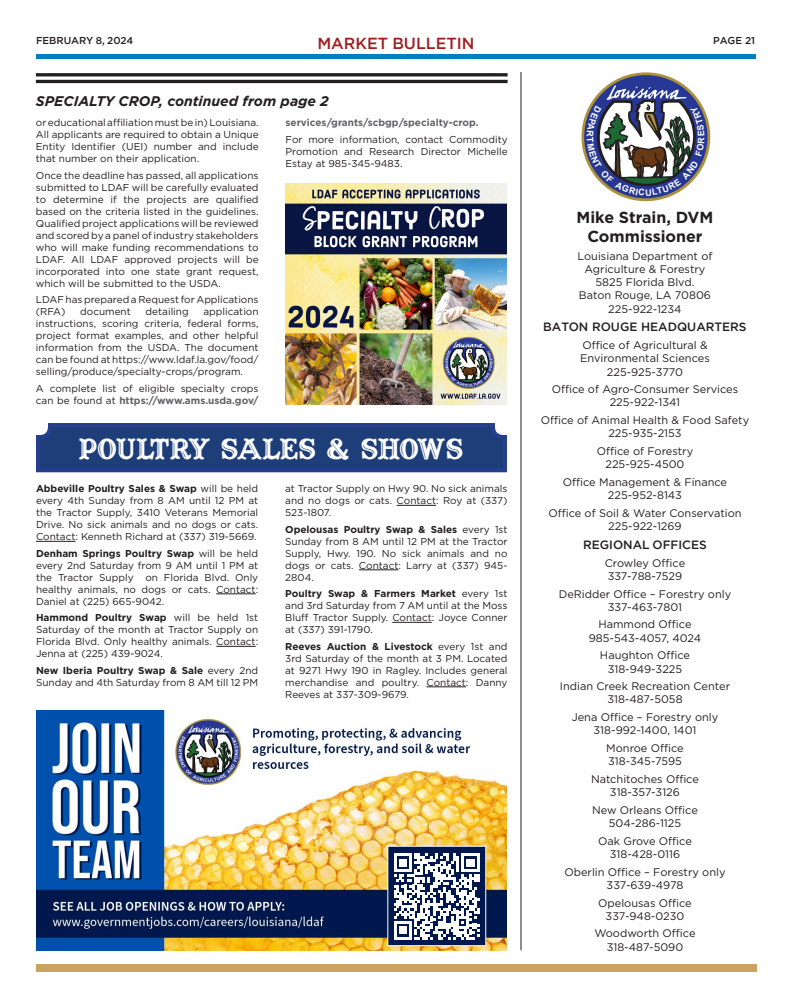
<style>
.page{position:relative;width:792px;height:1008px;background:#fff}
.page>*{position:absolute;margin:0;border:0;box-sizing:border-box;transform-origin:0 0}
.t1{font:28px "Captain Howdy";letter-spacing:-.02em;color:#fff}
.t2{font:700 16px "Gotham";color:#231f20}
.t3{font:500 16px "Gotham";color:#a11d20}
.CONTD_TEXT{font:italic 700 14px "Gotham";color:#231f20}
.offices_pg21{font:500 12px "Gotham";color:#231f20}
.offices_pg21-2{font:11px/13.2px "Gotham";color:#231f20;text-align:center}
.t4{font:10px/12px "Gotham";color:#231f20;text-align:justify}
.t5{font:700 10px "Gotham";color:#636366}
.t6{font:500 10px "Gotham";color:#231f20}
.s1{font-weight:700;color:#636366}
.s2{font-weight:700}
</style>
<div class="page">
<hr style="left:36px;top:55px;width:720px;height:4px;background:#0080c3">
<div style="left:36px;top:964px;width:721px;height:8px;background:#caa35e"></div>
<svg style="left:582px;top:72px;width:128px;height:129px"></svg>
<div style="left:584px;top:75px;width:123px;height:123px;background:#273795;border-radius:50%"></div>
<hr style="left:520px;top:72px;width:2px;height:878px;background:#231f20">
<hr style="left:36px;top:541px;width:39px;height:1px;background:#231f20">
<hr style="left:216px;top:594px;width:40px;height:1px;background:#231f20">
<hr style="left:216px;top:646px;width:40px;height:1px;background:#231f20">
<hr style="left:397px;top:505px;width:39px;height:1px;background:#231f20">
<hr style="left:359px;top:570px;width:39px;height:1px;background:#231f20">
<hr style="left:392px;top:622px;width:40px;height:1px;background:#231f20">
<hr style="left:426px;top:687px;width:40px;height:1px;background:#231f20">
<svg style="left:36px;top:423px;width:471px;height:50px;background:#24437f"></svg>
<img style="left:36px;top:710px;width:471px;height:240px">
<div style="left:388px;top:846px;width:98px;height:100px;background:#00184d"></div>
<svg style="left:394px;top:854px;width:86px;height:85px"></svg>
<div style="left:388px;top:846px;width:98px;height:100px;border:1px solid #fff"></div>
<img style="left:285px;top:184px;width:222px;height:220px">
<hr style="left:36px;top:73px;width:472px;height:3px;background:#231f20">
<hr style="left:36px;top:80px;width:472px;height:3px;background:#231f20">
<svg style="left:587px;top:85px;width:118px;height:111px"></svg>
<p class="t6" style="left:36px;top:34px;width:99px">FEBRUARY 8, 2024</p>
<h2 class="t3" style="left:317px;top:33px;width:159px">MARKET BULLETIN</h2>
<p class="t6" style="left:713px;top:34px;width:44px">PAGE 21</p>
<p class="CONTD_TEXT" style="left:36px;top:91px;width:295px">SPECIALTY CROP, continued from page 2</p>
<p class="t5" style="left:286px;top:116px;width:195px">services/grants/scbgp/specialty-crop.</p>
<p class="t4" style="left:286px;top:133px;width:224px">For more information, contact Commodity Promotion and Research Director Michelle Estay at 985-345-9483.</p>
<p class="t4" style="left:36px;top:117px;width:224px">or educational affiliation must be in) Louisiana.<br>All applicants are required to obtain a Unique Entity Identifier (UEI) number and include that number on their application.</p>
<p class="t4" style="left:36px;top:169px;width:224px">Once the deadline has passed, all applications submitted to LDAF will be carefully evaluated to determine if the projects are qualified based on the criteria listed in the guidelines.<br>Qualified project applications will be reviewed and scored by a panel of industry stakeholders who will make funding recommendations to LDAF. All LDAF approved projects will be incorporated into one state grant request, which will be submitted to the USDA.</p>
<p class="t4" style="left:36px;top:294px;width:224px">LDAF has prepared a Request for Applications (RFA)</p>
<p class="t4" style="left:36px;top:306px;width:224px;text-indent:168px">application instructions, scoring criteria, federal forms, project format examples, and other helpful information from the USDA. The document can be found at https://www.ldaf.la.gov/food/ selling/produce/specialty-crops/program.</p>
<p class="t4" style="left:36px;top:382px;width:224px">A complete list of eligible specialty crops can be found at <span class="s1">https://www.ams.usda.gov/</span></p>
<p class="t4" style="left:80px;top:306px;width:52px">document</p>
<p class="t4" style="left:146px;top:306px;width:45px">detailing</p>
<p class="t1" style="left:78px;top:431px;width:387px">POULTRY SALES &amp; SHOWS</p>
<p class="t4" style="left:36px;top:482px;width:224px"><span class="s2">Abbeville Poultry Sales &amp; Swap</span> will be held every 4th Sunday from 8 AM until 12 PM at the Tractor Supply, 3410 Veterans Memorial Drive. No sick animals and no dogs or cats.<br>Contact: Kenneth Richard at (337) 319-5669.</p>
<p class="t4" style="left:36px;top:547px;width:224px"><span class="s2">Denham Springs Poultry Swap</span> will be held every 2nd Saturday from 9 AM until 1 PM at the Tractor Supply on Florida Blvd. Only healthy animals, no dogs or cats. Contact:<br>Daniel at (225) 665-9042.</p>
<p class="t4" style="left:36px;top:611px;width:224px"><span class="s2">Hammond Poultry Swap</span> will be held 1st Saturday of the month at Tractor Supply on Florida Blvd. Only healthy animals. Contact:<br>Jenna at (225) 439-9024.</p>
<p class="t4" style="left:36px;top:664px;width:224px"><span class="s2">New Iberia Poultry Swap &amp; Sale</span> every 2nd<br>Sunday and 4th Saturday from 8 AM till 12 PM</p>
<p class="t4" style="left:285px;top:482px;width:224px">at Tractor Supply on Hwy 90. No sick animals and no dogs or cats. Contact: Roy at (337)<br>523-1807.</p>
<p class="t4" style="left:285px;top:523px;width:224px"><span class="s2">Opelousas Poultry Swap &amp; Sales</span> every 1st Sunday from 8 AM until 12 PM at the Tractor Supply, Hwy. 190. No sick animals and no dogs or cats. Contact: Larry at (337) 945- 2804.</p>
<p class="t4" style="left:285px;top:587px;width:224px"><span class="s2">Poultry Swap &amp; Farmers Market</span> every 1st and 3rd Saturday from 7 AM until at the Moss Bluff Tractor Supply. Contact: Joyce Conner at (337) 391-1790.</p>
<p class="t4" style="left:285px;top:640px;width:224px"><span class="s2">Reeves Auction &amp; Livestock</span> every 1st and 3rd Saturday of the month at 3 PM. Located at 9271 Hwy 190 in Ragley. Includes general merchandise and poultry. Contact: Danny Reeves at 337-309-9679.</p>
<p class="t2" style="left:577px;top:207px;width:138px">Mike Strain, DVM</p>
<p class="t2" style="left:587px;top:226px;width:117px">Commissioner</p>
<p class="offices_pg21-2" style="left:578px;top:249px;width:136px">Louisiana Department of<br>Agriculture &amp; Forestry<br>5825 Florida Blvd.<br>Baton Rouge, LA 70806<br>225-922-1234</p>
<p class="offices_pg21" style="left:543px;top:319px;width:205px">BATON ROUGE HEADQUARTERS</p>
<p class="offices_pg21-2" style="left:580px;top:338px;width:131px">Office of Agricultural &amp;<br>Environmental Sciences<br>225-925-3770</p>
<p class="offices_pg21-2" style="left:552px;top:382px;width:188px">Office of Agro-Consumer Services<br>225-922-1341</p>
<p class="offices_pg21-2" style="left:541px;top:413px;width:210px">Office of Animal Health &amp; Food Safety<br>225-935-2153</p>
<p class="offices_pg21-2" style="left:597px;top:444px;width:98px">Office of Forestry<br>225-925-4500</p>
<p class="offices_pg21-2" style="left:563px;top:475px;width:166px">Office Management &amp; Finance<br>225-952-8143</p>
<p class="offices_pg21-2" style="left:548px;top:506px;width:195px">Office of Soil &amp; Water Conservation<br>225-922-1269</p>
<p class="offices_pg21" style="left:583px;top:537px;width:125px">REGIONAL OFFICES</p>
<p class="offices_pg21-2" style="left:605px;top:556px;width:82px;text-align:left">Crowley Office<br>337-788-7529</p>
<p class="offices_pg21-2" style="left:559px;top:587px;width:174px">DeRidder Office – Forestry only<br>337-463-7801</p>
<p class="offices_pg21-2" style="left:589px;top:618px;width:114px">Hammond Office<br>985-543-4057, 4024</p>
<p class="offices_pg21-2" style="left:600px;top:649px;width:92px">Haughton Office<br>318-949-3225</p>
<p class="offices_pg21-2" style="left:560px;top:679px;width:172px">Indian Creek Recreation Center<br>318-487-5058</p>
<p class="offices_pg21-2" style="left:572px;top:710px;width:148px">Jena Office – Forestry only<br>318-992-1400, 1401</p>
<p class="offices_pg21-2" style="left:606px;top:741px;width:79px;text-align:left">Monroe Office<br>318-345-7595</p>
<p class="offices_pg21-2" style="left:591px;top:772px;width:109px">Natchitoches Office<br>318-357-3126</p>
<p class="offices_pg21-2" style="left:592px;top:803px;width:107px">New Orleans Office<br>504-286-1125</p>
<p class="offices_pg21-2" style="left:598px;top:834px;width:95px">Oak Grove Office<br>318-428-0116</p>
<p class="offices_pg21-2" style="left:564px;top:865px;width:163px">Oberlin Office – Forestry only<br>337-639-4978</p>
<p class="offices_pg21-2" style="left:598px;top:896px;width:95px">Opelousas Office<br>337-948-0230</p>
<p class="offices_pg21-2" style="left:594px;top:927px;width:103px">Woodworth Office<br>318-487-5090</p>
</div>
